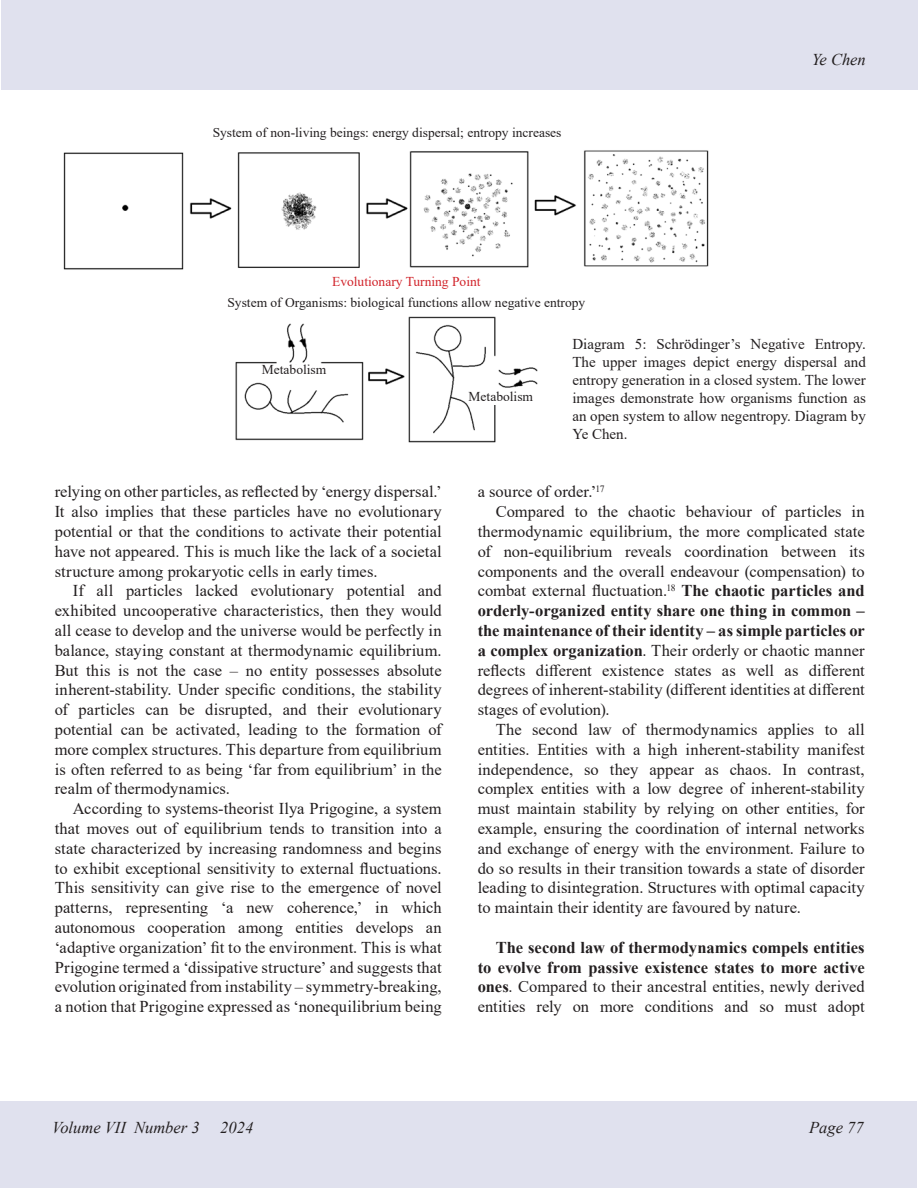
<style>
.page{position:relative;width:918px;height:1188px;background:#fff}
.page>*{position:absolute;margin:0;border:0;box-sizing:border-box;transform-origin:0 0}
.t1{font:16.5px/19.8px "Times New Roman";color:#231f20;text-align:justify}
.t2{font:700 16.5px/19.8px "Times New Roman";color:#231f20;text-align:justify}
.t3{font:italic 16.5px "Times New Roman";color:#231f20}
.t4{font:15px/18px "Times New Roman";color:#231f20;text-align:justify}
.t5{font:13.5px "Times New Roman";color:#231f20}
.t6{font:13.5px "Times New Roman";color:#d1232a}
.s1{font-weight:700}
.s2{font-weight:400}
</style>
<div class="page">
<div style="left:1px;top:0;width:917px;height:89px;background:#e0e1ee"></div>
<div style="left:0;top:1101px;width:917px;height:87px;background:#e0e1ee"></div>
<img style="left:63px;top:150px;width:646px;height:293px">
<div style="left:165px;top:277px;width:483px;height:37px;background:#fff"></div>
<div style="left:262px;top:365px;width:71px;height:13px;background:#fff"></div>
<div style="left:469px;top:391px;width:71px;height:14px;background:#fff"></div>
<p class="t5" style="left:213px;top:123px;width:350px">System of non-living beings: energy dispersal; entropy increases</p>
<p class="t6" style="left:332px;top:272px;width:150px">Evolutionary Turning Point</p>
<p class="t5" style="left:227px;top:293px;width:359px">System of Organisms: biological functions allow negative entropy</p>
<p class="t3" style="left:812px;top:48px;width:55px">Ye Chen</p>
<p class="t5" style="left:262px;top:360px;width:66px">Metabolism</p>
<p class="t1" style="left:55px;top:481px;width:389px">relying on other particles, as reflected by ‘energy dispersal.’ It also implies that these particles have no evolutionary potential or that the conditions to activate their potential have not appeared. This is much like the lack of a societal structure among prokaryotic cells in early times.</p>
<p class="t1" style="left:55px;top:580px;width:389px;text-indent:18px">If all particles lacked evolutionary potential and exhibited uncooperative characteristics, then they would all cease to develop and the universe would be perfectly in balance, staying constant at thermodynamic equilibrium.<br>But this is not the case – no entity possesses absolute inherent-stability. Under specific conditions, the stability of particles can be disrupted, and their evolutionary potential can be activated, leading to the formation of more complex structures. This departure from equilibrium is often referred to as being ‘far from equilibrium’ in the realm of thermodynamics.</p>
<p class="t1" style="left:55px;top:798px;width:389px;text-indent:18px">According to systems-theorist Ilya Prigogine, a system that moves out of equilibrium tends to transition into a state characterized by increasing randomness and begins to exhibit exceptional sensitivity to external fluctuations.<br>This sensitivity can give rise to the emergence of novel patterns, representing ‘a new coherence,’ in which autonomous cooperation among entities develops an ‘adaptive organization’ fit to the environment. This is what Prigogine termed a ‘dissipative structure’ and suggests that evolution originated from instability – symmetry-breaking, a notion that Prigogine expressed as ‘nonequilibrium being</p>
<p class="t5" style="left:469px;top:387px;width:66px">Metabolism</p>
<p class="t4" style="left:572px;top:334px;width:295px">Diagram 5: Schrödinger’s Negative Entropy.<br>The upper images depict energy dispersal and entropy generation in a closed system. The lower images demonstrate how organisms function as an open system to allow negentropy. Diagram by Ye Chen.</p>
<p class="t1" style="left:478px;top:481px;width:128px">a source of order.’<sup>17</sup></p>
<p class="t1" style="left:478px;top:501px;width:389px;text-indent:18px">Compared to the chaotic behaviour of particles in thermodynamic equilibrium, the more complicated state of non-equilibrium reveals coordination between its components and the overall endeavour (compensation) to combat external fluctuation.<sup>18</sup> <span class="s1">The chaotic particles and orderly-organized entity share one thing in common – the maintenance of their identity – as simple particles or a complex organization</span>. Their orderly or chaotic manner reflects different existence states as well as different degrees of inherent-stability (different identities at different stages of evolution).</p>
<p class="t1" style="left:478px;top:719px;width:389px;text-indent:18px">The second law of thermodynamics applies to all entities. Entities with a high inherent-stability manifest independence, so they appear as chaos. In contrast, complex entities with a low degree of inherent-stability must maintain stability by relying on other entities, for example, ensuring the coordination of internal networks and exchange of energy with the environment. Failure to do so results in their transition towards a state of disorder leading to disintegration. Structures with optimal capacity to maintain their identity are favoured by nature.</p>
<p class="t2" style="left:478px;top:937px;width:388px;text-indent:18px">The second law of thermodynamics compels entities to evolve from passive existence states to more active ones<span class="s2">. Compared to their ancestral entities, newly derived entities rely on more conditions and so must adopt</span></p>
<p class="t3" style="left:52px;top:1116px;width:203px">Volume VII Number 3 2024</p>
<p class="t3" style="left:809px;top:1116px;width:56px">Page 77</p>
</div>
